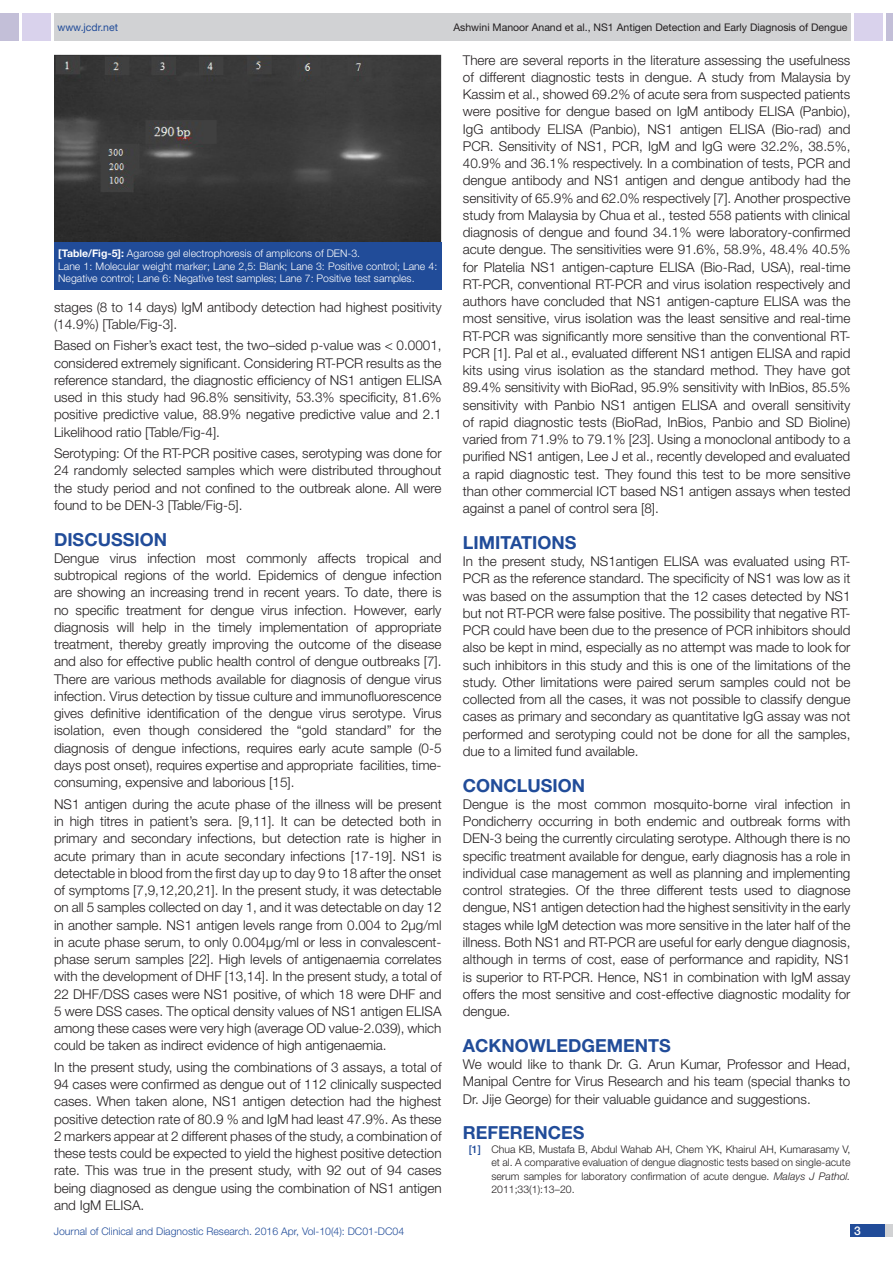
<style>
.page{position:relative;width:893px;height:1263px;background:#fff}
.page>*{position:absolute;margin:0;border:0;box-sizing:border-box;transform-origin:0 0}
.Heading{font:700 18px "Helvetica Neue";color:#214c99}
.Body_text{font:300 13.5px/17.2px "Helvetica Neue";color:#231f20;text-align:justify}
.t1{font:500 12px "Helvetica Neue";color:#fff}
.t2{font:300 10.5px/13.5px "Helvetica Neue";color:#231f20;text-align:justify}
.Table_text{font:300 10.5px/12.6px "Helvetica Neue";color:#fff}
.t3{font:10.5px "Helvetica Neue";color:#231f20}
.t4{font:300 10.5px "Helvetica Neue";color:#214c99}
.t5{font:10.5px "Helvetica Neue";color:#214c99}
.s1{font-weight:700}
.s2{font-weight:500;color:#214c99}
.s3{font-style:italic}
</style>
<div class="page">
<div style="left:54px;top:13px;width:796px;height:28px;background:#d1d2d4"></div>
<div style="left:0;top:13px;width:19px;height:28px;background:#c3bfd8"></div>
<div style="left:22px;top:13px;width:29px;height:28px;background:#d9d2ec"></div>
<div style="left:886px;top:13px;width:7px;height:28px;background:#c3bfd8"></div>
<div style="left:854px;top:13px;width:29px;height:28px;background:#d9d2ec"></div>
<div style="left:850px;top:1224px;width:43px;height:13px;background:#d1d2d4"></div>
<div style="left:850px;top:1224px;width:35px;height:13px;background:#214c99"></div>
<img style="left:54px;top:54px;width:388px;height:188px">
<div style="left:54px;top:242px;width:388px;height:48px;background:#214c99"></div>
<p class="t5" style="left:57px;top:21px;width:62px">www.jcdr.net</p>
<p class="t3" style="left:453px;top:21px;width:396px">Ashwini Manoor Anand et al., NS1 Antigen Detection and Early Diagnosis of Dengue</p>
<p class="Table_text" style="left:58px;top:247px;width:303px"><span class="s1">[TABLE/FIG-5]:</span> Agarose gel electrophoresis of amplicons of DEN-3.</p>
<p class="Table_text" style="left:58px;top:260px;width:381px">Lane 1: Molecular weight marker; Lane 2,5: Blank; Lane 3: Positive control; Lane 4:<br>Negative control; Lane 6: Negative test samples; Lane 7: Positive test samples.</p>
<p class="Body_text" style="left:54px;top:298px;width:389px">stages (8 to 14 days) IgM antibody detection had highest positivity (14.9%) [Table/Fig-3].</p>
<p class="Body_text" style="left:54px;top:337px;width:389px">Based on Fisher’s exact test, the two–sided p-value was &lt; 0.0001, considered extremely significant. Considering RT-PCR results as the reference standard, the diagnostic efficiency of NS1 antigen ELISA used in this study had 96.8% sensitivity, 53.3% specificity, 81.6% positive predictive value, 88.9% negative predictive value and 2.1<br>Likelihood ratio [Table/Fig-4].</p>
<p class="Body_text" style="left:54px;top:444px;width:389px">Serotyping: Of the RT-PCR positive cases, serotyping was done for 24 randomly selected samples which were distributed throughout the study period and not confined to the outbreak alone. All were found to be DEN-3 [Table/Fig-5].</p>
<p class="Heading" style="left:54px;top:528px;width:112px">DISCUSSION</p>
<p class="Body_text" style="left:54px;top:549px;width:389px">Dengue virus infection most commonly affects tropical and subtropical regions of the world. Epidemics of dengue infection are showing an increasing trend in recent years. To date, there is no specific treatment for dengue virus infection. However, early diagnosis will help in the timely implementation of appropriate treatment, thereby greatly improving the outcome of the disease and also for effective public health control of dengue outbreaks [7].<br>There are various methods available for diagnosis of dengue virus infection. Virus detection by tissue culture and immunofluorescence gives definitive identification of the dengue virus serotype. Virus isolation, even though considered the “gold standard” for the diagnosis of dengue infections, requires early acute sample (0-5 days post onset), requires expertise and appropriate facilities, time&shy;consuming, expensive and laborious [15].</p>
<p class="Body_text" style="left:54px;top:795px;width:389px">NS1 antigen during the acute phase of the illness will be present in high titres in patient’s sera. [9,11]. It can be detected both in primary and secondary infections, but detection rate is higher in acute primary than in acute secondary infections [17-19]. NS1 is detectable in blood from the first day up to day 9 to 18 after the onset of symptoms [7,9,12,20,21]. In the present study, it was detectable on all 5 samples collected on day 1, and it was detectable on day 12 in another sample. NS1 antigen levels range from 0.004 to 2μg/ml in acute phase serum, to only 0.004μg/ml or less in convalescent&shy;phase serum samples [22]. High levels of antigenaemia correlates with the development of DHF [13,14]. In the present study, a total of 22 DHF/DSS cases were NS1 positive, of which 18 were DHF and 5 were DSS cases. The optical density values of NS1 antigen ELISA among these cases were very high (average OD value-2.039), which could be taken as indirect evidence of high antigenaemia.</p>
<p class="Body_text" style="left:54px;top:1058px;width:389px">In the present study, using the combinations of 3 assays, a total of 94 cases were confirmed as dengue out of 112 clinically suspected cases. When taken alone, NS1 antigen detection had the highest positive detection rate of 80.9 % and IgM had least 47.9%. As these 2 markers appear at 2 different phases of the study, a combination of these tests could be expected to yield the highest positive detection rate. This was true in the present study, with 92 out of 94 cases being diagnosed as dengue using the combination of NS1 antigen and IgM ELISA.</p>
<p class="Body_text" style="left:463px;top:51px;width:389px">There are several reports in the literature assessing the usefulness of different diagnostic tests in dengue. A study from Malaysia by Kassim et al., showed 69.2% of acute sera from suspected patients were positive for dengue based on IgM antibody ELISA (Panbio), IgG antibody ELISA (Panbio), NS1 antigen ELISA (Bio-rad) and PCR. Sensitivity of NS1, PCR, IgM and IgG were 32.2%, 38.5%, 40.9% and 36.1% respectively. In a combination of tests, PCR and dengue antibody and NS1 antigen and dengue antibody had the sensitivity of 65.9% and 62.0% respectively [7]. Another prospective study from Malaysia by Chua et al., tested 558 patients with clinical diagnosis of dengue and found 34.1% were laboratory-confirmed acute dengue. The sensitivities were 91.6%, 58.9%, 48.4% 40.5% for Platelia NS1 antigen-capture ELISA (Bio-Rad, USA), real-time RT-PCR, conventional RT-PCR and virus isolation respectively and authors have concluded that NS1 antigen-capture ELISA was the most sensitive, virus isolation was the least sensitive and real-time RT-PCR was significantly more sensitive than the conventional RT-PCR [1]. Pal et al., evaluated different NS1 antigen ELISA and rapid kits using virus isolation as the standard method. They have got 89.4% sensitivity with BioRad, 95.9% sensitivity with InBios, 85.5% sensitivity with Panbio NS1 antigen ELISA and overall sensitivity of rapid diagnostic tests (BioRad, InBios, Panbio and SD Bioline) varied from 71.9% to 79.1% [23]. Using a monoclonal antibody to a purified NS1 antigen, Lee J et al., recently developed and evaluated a rapid diagnostic test. They found this test to be more sensitive than other commercial ICT based NS1 antigen assays when tested against a panel of control sera [8].</p>
<p class="Heading" style="left:463px;top:531px;width:113px">LI MITATIONS</p>
<p class="Body_text" style="left:463px;top:552px;width:389px">In the present study, NS1antigen ELISA was evaluated using RT-PCR as the reference standard. The specificity of NS1 was low as it was based on the assumption that the 12 cases detected by NS1 but not RT-PCR were false positive. The possibility that negative RT-PCR could have been due to the presence of PCR inhibitors should also be kept in mind, especially as no attempt was made to look for such inhibitors in this study and this is one of the limitations of the study. Other limitations were paired serum samples could not be collected from all the cases, it was not possible to classify dengue cases as primary and secondary as quantitative IgG assay was not performed and serotyping could not be done for all the samples, due to a limited fund available.</p>
<p class="Heading" style="left:463px;top:774px;width:124px">CONCLUSION</p>
<p class="Body_text" style="left:463px;top:795px;width:389px">Dengue is the most common mosquito-borne viral infection in Pondicherry occurring in both endemic and outbreak forms with DEN-3 being the currently circulating serotype. Although there is no specific treatment available for dengue, early diagnosis has a role in individual case management as well as planning and implementing control strategies. Of the three different tests used to diagnose dengue, NS1 antigen detection had the highest sensitivity in the early stages while IgM detection was more sensitive in the later half of the illness. Both NS1 and RT-PCR are useful for early dengue diagnosis, although in terms of cost, ease of performance and rapidity, NS1 is superior to RT-PCR. Hence, NS1 in combination with IgM assay offers the most sensitive and cost-effective diagnostic modality for dengue.</p>
<p class="Heading" style="left:463px;top:1034px;width:210px">ACKNOWLEDGEMENTS</p>
<p class="Body_text" style="left:463px;top:1055px;width:389px">We would like to thank Dr. G. Arun Kumar, Professor and Head, Manipal Centre for Virus Research and his team (special thanks to Dr. Jije George) for their valuable guidance and suggestions.</p>
<p class="Heading" style="left:463px;top:1122px;width:13px">REFE</p>
<p class="Heading" style="left:510px;top:1122px;width:64px">RENCES</p>
<p class="t2" style="left:491px;top:1142px;width:361px;text-indent:-23px"><span class="s2">[1]</span> Chua KB, Mustafa B, Abdul Wahab AH, Chem YK, Khairul AH, Kumarasamy V, et al. A comparative evaluation of dengue diagnostic tests based on single-acute serum samples for laboratory confirmation of acute dengue. <span class="s3">Malays J Pathol.<br></span>2011;33(1):13–20.</p>
<p class="t4" style="left:54px;top:1225px;width:352px">Journal of Clinical and Diagnostic Research. 2016 Apr, Vol-10(4): DC01-DC04</p>
<p class="t1" style="left:854px;top:1223px;width:8px">3</p>
</div>
